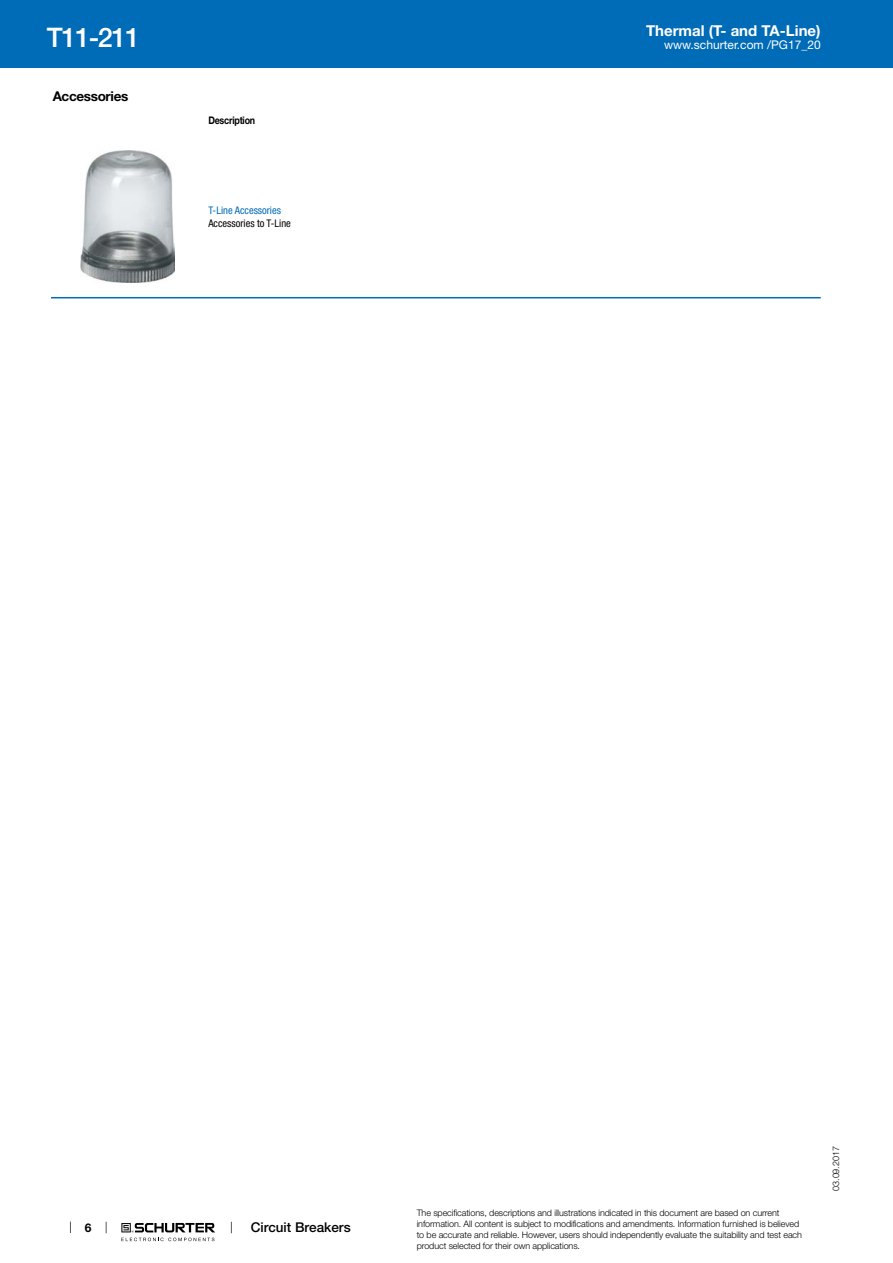
<style>
.page{position:relative;width:893px;height:1263px;background:#fff}
.page>*{position:absolute;margin:0;border:0;box-sizing:border-box;transform-origin:0 0}
.t1{font:500 27px "Helvetica Neue LT";letter-spacing:-.05em;color:#fff}
.t2{font:700 15px "Helvetica Neue LT";color:#fff}
.t3{font:500 13.5px "Helvetica Neue LT";color:#000}
.t4{font:700 13.5px "Helvetica Neue LT";letter-spacing:-.025em;color:#000}
.t5{font:12px "Helvetica Neue LT";color:#fff}
.t6{font:700 12px "Helvetica Neue LT";color:#000}
.t7{font:condensed 10.5px "Helvetica Neue LT";color:#000}
.t8{font:condensed 10.5px "Helvetica Neue LT";color:#006bb6}
.t9{font:700 10.5px "Helvetica Neue LT";letter-spacing:-.025em;color:#000;scale:.85 1}
.t10{font:300 9px/10.8px "Helvetica Neue LT";letter-spacing:-.01em;color:#000}
</style>
<div class="page">
<svg style="left:70px;top:1221px;width:1px;height:12px"></svg>
<svg style="left:121px;top:1223px;width:94px;height:18px"></svg>
<div style="left:0;top:0;width:893px;height:68px;background:#006bb6"></div>
<img style="left:81px;top:151px;width:93px;height:131px">
<hr style="left:51px;top:297px;width:770px;height:1px;background:#006bb6">
<h1 class="t1" style="left:47px;top:21px;width:95px">T11-211</h1>
<h3 class="t4" style="left:53px;top:88px;width:77px">Accessories</h3>
<p class="t9" style="left:208px;top:114px;width:57px">Description</p>
<p class="t8" style="left:208px;top:205px;width:74px">T-Line Accessories</p>
<p class="t7" style="left:208px;top:217px;width:84px">Accessories to T-Line</p>
<h2 class="t2" style="left:646px;top:21px;width:176px">Thermal (T- and TA-Line)</h2>
<h3 class="t5" style="left:664px;top:38px;width:158px">www.schurter.com /PG17_20</h3>
<h3 class="t6" style="left:85px;top:1220px;width:8px">6</h3>
<h3 class="t3" style="left:251px;top:1219px;width:101px">Circuit Breakers</h3>
<p class="t10" style="left:417px;top:1207px;width:387px">The specifications, descriptions and illustrations indicated in this document are based on current information. All content is subject to modifications and amendments. Information furnished is believed to be accurate and reliable. However, users should independently evaluate the suitability and test each product selected for their own applications.</p>
<p class="t10" style="left:830px;top:1191px;width:46px;rotate:-90deg">03.09.2017</p>
</div>
